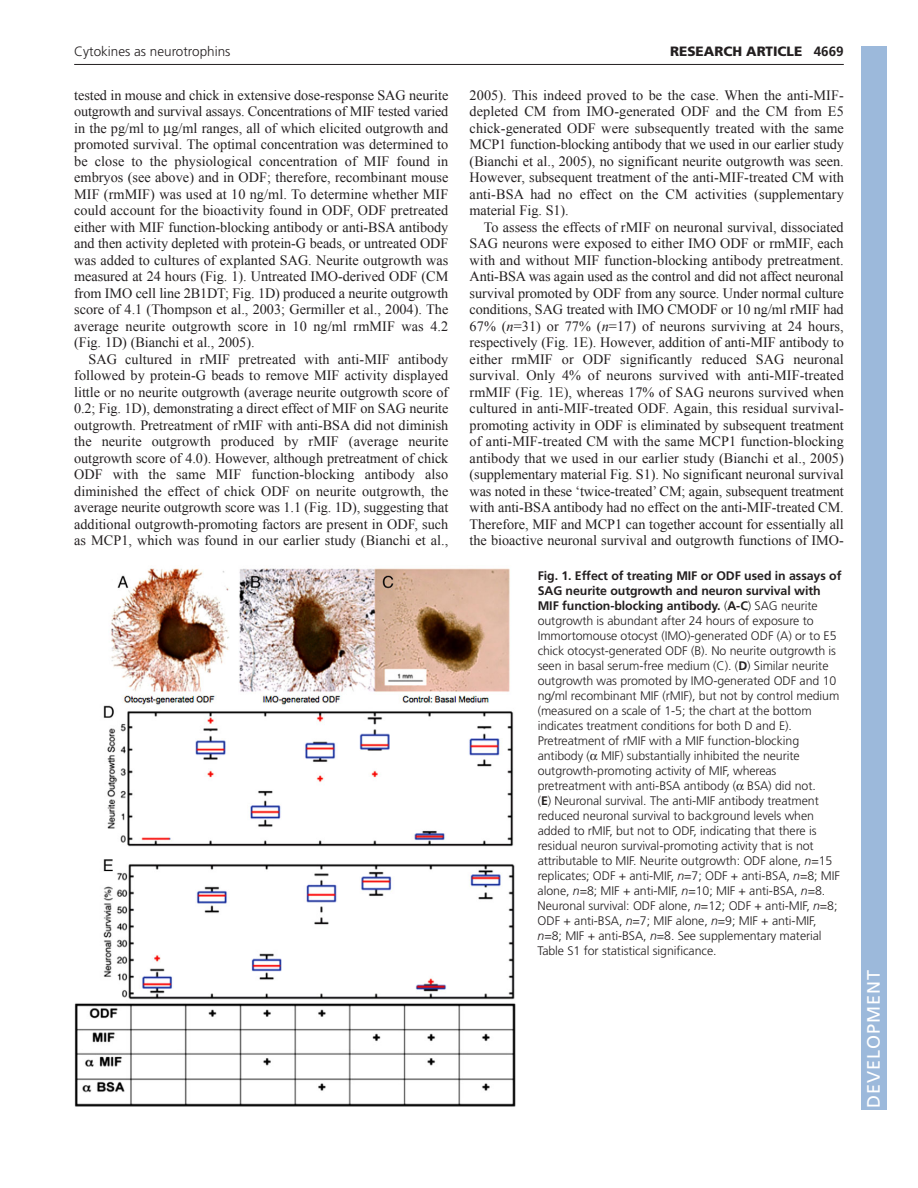
<style>
.page{position:relative;width:918px;height:1188px;background:#fff}
.page>*{position:absolute;margin:0;border:0;box-sizing:border-box;transform-origin:0 0}
.t1{font:18px "Frutiger LT Std";letter-spacing:.055em;color:#fff}
.t2{font:14.25px/16.5px "Times New Roman";letter-spacing:.005em;color:#231f20;text-align:justify}
.t3{font:300 13.5px "Frutiger";color:#231f20}
.t4{font:900 13.5px "Frutiger LT Std";color:#231f20}
.t5{font:300 12.3px/15px "Frutiger";letter-spacing:-.005em;color:#231f20}
.s1{font-weight:700}
.s2{font-style:italic}
</style>
<div class="page">
<hr style="left:74px;top:64px;width:770px;height:1px;background:#231f20">
<img style="left:74px;top:568px;width:442px;height:539px">
<div style="left:861px;top:46px;width:25px;height:1064px;background:#9cb9db"></div>
<p class="t3" style="left:74px;top:46px;width:158px">Cytokines as neurotrophins</p>
<p class="t4" style="left:670px;top:45px;width:175px">RESEARCH ARTICLE <span class="s1">4669</span></p>
<p class="t2" style="left:470px;top:87px;width:376px">2005). This indeed proved to be the case. When the anti-MIF&shy;depleted CM from IMO-generated ODF and the CM from E5 chick-generated ODF were subsequently treated with the same MCP1 function-blocking antibody that we used in our earlier study (Bianchi et al., 2005), no significant neurite outgrowth was seen.<br>However, subsequent treatment of the anti-MIF-treated CM with anti-BSA had no effect on the CM activities (supplementary material Fig. S1).</p>
<p class="t2" style="left:470px;top:219px;width:376px;text-indent:14px">To assess the effects of rMIF on neuronal survival, dissociated SAG neurons were exposed to either IMO ODF or rmMIF, each with and without MIF function-blocking antibody pretreatment.<br>Anti-BSA was again used as the control and did not affect neuronal survival promoted by ODF from any source. Under normal culture conditions, SAG treated with IMO CMODF or 10 ng/ml rMIF had 67% (<span class="s2">n</span>=31) or 77% (<span class="s2">n</span>=17) of neurons surviving at 24 hours, respectively (Fig. 1E). However, addition of anti-MIF antibody to either rmMIF or ODF significantly reduced SAG neuronal survival. Only 4% of neurons survived with anti-MIF-treated rmMIF (Fig. 1E), whereas 17% of SAG neurons survived when cultured in anti-MIF-treated ODF. Again, this residual survival&shy;promoting activity in ODF is eliminated by subsequent treatment of anti-MIF-treated CM with the same MCP1 function-blocking antibody that we used in our earlier study (Bianchi et al., 2005) (supplementary material Fig. S1). No significant neuronal survival was noted in these ‘twice-treated’ CM; again, subsequent treatment with anti-BSA antibody had no effect on the anti-MIF-treated CM.<br>Therefore, MIF and MCP1 can together account for essentially all the bioactive neuronal survival and outgrowth functions of IMO-</p>
<p class="t5" style="left:538px;top:569px;width:305px"><span class="s1">Fig. 1. Effect of treating MIF or ODF used in assays of SAG neurite outgrowth and neuron survival with MIF function-blocking antibody.</span> (<span class="s1">A-C</span>) SAG neurite outgrowth is abundant after 24 hours of exposure to Immortomouse otocyst (IMO)-generated ODF (A) or to E5 chick otocyst-generated ODF (B). No neurite outgrowth is seen in basal serum-free medium (C). (<span class="s1">D</span>) Similar neurite outgrowth was promoted by IMO-generated ODF and 10 ng/ml recombinant MIF (rMIF), but not by control medium (measured on a scale of 1-5; the chart at the bottom indicates treatment conditions for both D and E).<br>Pretreatment of rMIF with a MIF function-blocking antibody ( MIF) substantially inhibited the neurite outgrowth-promoting activity of MIF, whereas pretreatment with anti-BSA antibody ( BSA) did not.<br>(<span class="s1">E</span>) Neuronal survival. The anti-MIF antibody treatment reduced neuronal survival to background levels when added to rMIF, but not to ODF, indicating that there is residual neuron survival-promoting activity that is not attributable to MIF. Neurite outgrowth: ODF alone, <span class="s2">n</span>=15 replicates; ODF + anti-MIF, <span class="s2">n</span>=7; ODF + anti-BSA, <span class="s2">n</span>=8; MIF alone, <span class="s2">n</span>=8; MIF + anti-MIF, <span class="s2">n</span>=10; MIF + anti-BSA, <span class="s2">n</span>=8.<br>Neuronal survival: ODF alone, <span class="s2">n</span>=12; ODF + anti-MIF, <span class="s2">n</span>=8; ODF + anti-BSA, <span class="s2">n</span>=7; MIF alone, <span class="s2">n</span>=9; MIF + anti-MIF, <span class="s2">n</span>=8; MIF + anti-BSA, <span class="s2">n</span>=8. See supplementary material Table S1 for statistical significance.</p>
<p class="t2" style="left:74px;top:87px;width:376px">tested in mouse and chick in extensive dose-response SAG neurite outgrowth and survival assays. Concentrations of MIF tested varied in the pg/ml to g/ml ranges, all of which elicited outgrowth and promoted survival. The optimal concentration was determined to be close to the physiological concentration of MIF found in embryos (see above) and in ODF; therefore, recombinant mouse MIF (rmMIF) was used at 10 ng/ml. To determine whether MIF could account for the bioactivity found in ODF, ODF pretreated either with MIF function-blocking antibody or anti-BSA antibody and then activity depleted with protein-G beads, or untreated ODF was added to cultures of explanted SAG. Neurite outgrowth was measured at 24 hours (Fig. 1). Untreated IMO-derived ODF (CM from IMO cell line 2B1DT; Fig. 1D) produced a neurite outgrowth score of 4.1 (Thompson et al., 2003; Germiller et al., 2004). The average neurite outgrowth score in 10 ng/ml rmMIF was 4.2 (Fig. 1D) (Bianchi et al., 2005).</p>
<p class="t2" style="left:74px;top:351px;width:376px;text-indent:14px">SAG cultured in rMIF pretreated with anti-MIF antibody followed by protein-G beads to remove MIF activity displayed little or no neurite outgrowth (average neurite outgrowth score of 0.2; Fig. 1D), demonstrating a direct effect of MIF on SAG neurite outgrowth. Pretreatment of rMIF with anti-BSA did not diminish the neurite outgrowth produced by rMIF (average neurite outgrowth score of 4.0). However, although pretreatment of chick ODF with the same MIF function-blocking antibody also diminished the effect of chick ODF on neurite outgrowth, the average neurite outgrowth score was 1.1 (Fig. 1D), suggesting that additional outgrowth-promoting factors are present in ODF, such as MCP1, which was found in our earlier study (Bianchi et al.,</p>
<p class="t1" style="left:863px;top:1108px;width:140px;rotate:-90deg">DEVELOPMENT</p>
</div>
